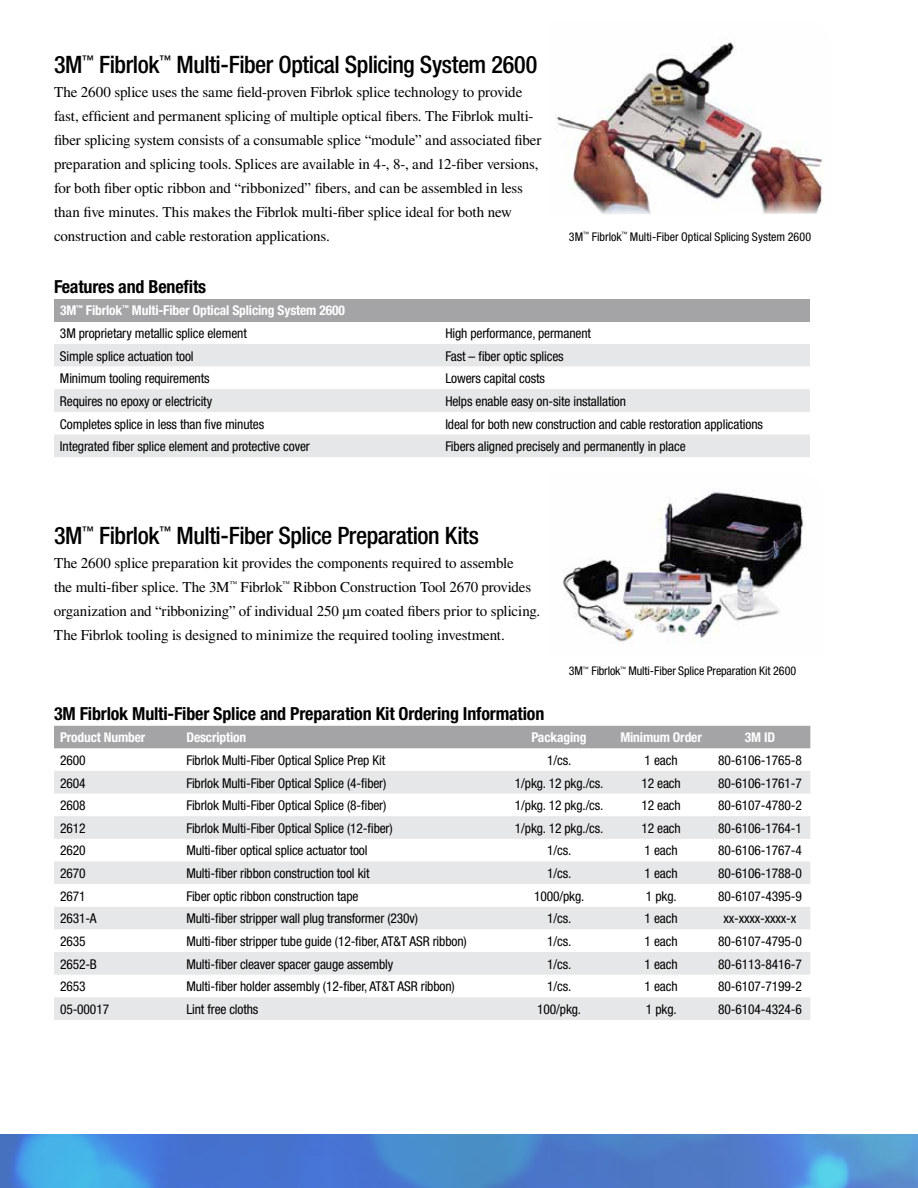
<style>
.page{position:relative;width:918px;height:1188px;background:#fff}
.page>*{position:absolute;margin:0;border:0;box-sizing:border-box;transform-origin:0 0}
.t1{font:500 condensed 24px "Helvetica Neue";letter-spacing:-.02em;color:#000}
.t2{font:700 condensed 18px "Helvetica Neue";letter-spacing:-.01em;color:#000}
.t3{font:15px/24px "Times";letter-spacing:-.01em;color:#000}
.t4{font:condensed 13.5px "Helvetica Neue";letter-spacing:-.01em;color:#000}
.t5{font:700 condensed 13.5px/22.6px "Helvetica Neue";letter-spacing:-.01em;color:#fff}
.t6{font:condensed 12px "Helvetica Neue";letter-spacing:-.005em;color:#000}
.s1{font-weight:400;color:#000}
</style>
<div class="page">
<img style="left:555px;top:42px;width:268px;height:172px">
<img style="left:563px;top:492px;width:241px;height:151px">
<div style="left:54px;top:725px;width:756px;height:24px;background:#e9e9e9"></div>
<div style="left:54px;top:726px;width:756px;height:22px;background:#a4a4a7"></div>
<svg style="left:54px;top:771px;width:756px;height:249px;fill:#edeeee"></svg>
<svg style="left:54px;top:861px;width:756px;height:114px;fill:#e6e7e8"></svg>
<svg style="left:54px;top:884px;width:756px;height:23px"></svg>
<div style="left:54px;top:299px;width:756px;height:22px;background:#a4a4a7"></div>
<div style="left:54px;top:344px;width:756px;height:22px;background:#e6e7e8"></div>
<svg style="left:54px;top:389px;width:756px;height:68px;fill:#e6e7e8"></svg>
<img style="left:0;top:1135px;width:918px;height:53px">
<h1 class="t1" style="left:54px;top:50px;width:485px">3M<sup>™</sup> Fibrlok<sup>™</sup> Multi-Fiber Optical Splicing System 2600</h1>
<p class="t3" style="left:54px;top:80px;width:489px">The 2600 splice uses the same field-proven Fibrlok splice technology to provide fast, efficient and permanent splicing of multiple optical fibers. The Fibrlok multi&shy;fiber splicing system consists of a consumable splice “module” and associated fiber preparation and splicing tools. Splices are available in 4-, 8-, and 12-fiber versions, for both fiber optic ribbon and “ribbonized” fibers, and can be assembled in less than five minutes. This makes the Fibrlok multi-fiber splice ideal for both new construction and cable restoration applications.</p>
<p class="t6" style="left:569px;top:229px;width:244px">3M<sup>™</sup> Fibrlok<sup>™</sup> Multi-Fiber Optical Splicing System 2600</p>
<h2 class="t2" style="left:54px;top:276px;width:154px">Features and Benefits</h2>
<p class="t5" style="left:60px;top:299px;width:286px">3M<sup>™</sup> Fibrlok<sup>™</sup> Multi-Fiber Optical Splicing System 2600<br><span class="s1">3M proprietary metallic splice element</span></p>
<p class="t4" style="left:445px;top:325px;width:147px">High performance, permanent</p>
<p class="t4" style="left:60px;top:348px;width:135px">Simple splice actuation tool</p>
<p class="t4" style="left:445px;top:348px;width:120px">Fast – fiber optic splices</p>
<p class="t4" style="left:60px;top:371px;width:151px">Minimum tooling requirements</p>
<p class="t4" style="left:445px;top:371px;width:101px">Lowers capital costs</p>
<p class="t4" style="left:60px;top:393px;width:154px">Requires no epoxy or electricity</p>
<p class="t4" style="left:445px;top:393px;width:182px">Helps enable easy on-site installation</p>
<p class="t4" style="left:60px;top:416px;width:206px">Completes splice in less than five minutes</p>
<p class="t4" style="left:445px;top:416px;width:319px">Ideal for both new construction and cable restoration applications</p>
<p class="t4" style="left:60px;top:439px;width:251px">Integrated fiber splice element and protective cover</p>
<p class="t4" style="left:445px;top:439px;width:242px">Fibers aligned precisely and permanently in place</p>
<h1 class="t1" style="left:54px;top:521px;width:427px">3M<sup>™</sup> Fibrlok<sup>™</sup> Multi-Fiber Splice Preparation Kits</h1>
<p class="t3" style="left:54px;top:551px;width:488px">The 2600 splice preparation kit provides the components required to assemble<br>the multi-fiber splice. The 3M<sup>™</sup> Fibrlok<sup>™</sup> Ribbon Construction Tool 2670 provides organization and “ribbonizing” of individual 250 µm coated fibers prior to splicing.<br>The Fibrlok tooling is designed to minimize the required tooling investment.</p>
<p class="t6" style="left:569px;top:664px;width:229px">3M<sup>™</sup> Fibrlok<sup>™</sup> Multi-Fiber Splice Preparation Kit 2600</p>
<h2 class="t2" style="left:54px;top:703px;width:492px">3M Fibrlok Multi-Fiber Splice and Preparation Kit Ordering Information</h2>
<p class="t5" style="left:60px;top:726px;width:87px">Product Number</p>
<p class="t5" style="left:186px;top:726px;width:61px">Description</p>
<p class="t5" style="left:531px;top:726px;width:57px">Packaging</p>
<p class="t5" style="left:620px;top:726px;width:83px">Minimum Order</p>
<p class="t5" style="left:745px;top:726px;width:32px">3M ID</p>
<p class="t4" style="left:60px;top:752px;width:27px">2600</p>
<p class="t4" style="left:186px;top:752px;width:200px">Fibrlok Multi-Fiber Optical Splice Prep Kit</p>
<p class="t4" style="left:547px;top:752px;width:26px">1/cs.</p>
<p class="t4" style="left:645px;top:752px;width:35px">1 each</p>
<p class="t4" style="left:718px;top:752px;width:85px">80-6106-1765-8</p>
<p class="t4" style="left:60px;top:775px;width:27px">2604</p>
<p class="t4" style="left:186px;top:775px;width:202px">Fibrlok Multi-Fiber Optical Splice (4-fiber)</p>
<p class="t4" style="left:515px;top:775px;width:90px">1/pkg. 12 pkg./cs.</p>
<p class="t4" style="left:641px;top:775px;width:41px">12 each</p>
<p class="t4" style="left:718px;top:775px;width:85px">80-6106-1761-7</p>
<p class="t4" style="left:60px;top:798px;width:27px">2608</p>
<p class="t4" style="left:186px;top:798px;width:202px">Fibrlok Multi-Fiber Optical Splice (8-fiber)</p>
<p class="t4" style="left:515px;top:798px;width:90px">1/pkg. 12 pkg./cs.</p>
<p class="t4" style="left:641px;top:798px;width:41px">12 each</p>
<p class="t4" style="left:718px;top:798px;width:85px">80-6107-4780-2</p>
<p class="t4" style="left:60px;top:820px;width:27px">2612</p>
<p class="t4" style="left:186px;top:820px;width:208px">Fibrlok Multi-Fiber Optical Splice (12-fiber)</p>
<p class="t4" style="left:515px;top:820px;width:90px">1/pkg. 12 pkg./cs.</p>
<p class="t4" style="left:641px;top:820px;width:41px">12 each</p>
<p class="t4" style="left:718px;top:820px;width:85px">80-6106-1764-1</p>
<p class="t4" style="left:60px;top:843px;width:27px">2620</p>
<p class="t4" style="left:186px;top:843px;width:183px">Multi-fiber optical splice actuator tool</p>
<p class="t4" style="left:547px;top:843px;width:26px">1/cs.</p>
<p class="t4" style="left:645px;top:843px;width:35px">1 each</p>
<p class="t4" style="left:718px;top:843px;width:85px">80-6106-1767-4</p>
<p class="t4" style="left:60px;top:866px;width:27px">2670</p>
<p class="t4" style="left:186px;top:866px;width:185px">Multi-fiber ribbon construction tool kit</p>
<p class="t4" style="left:547px;top:866px;width:26px">1/cs.</p>
<p class="t4" style="left:645px;top:866px;width:35px">1 each</p>
<p class="t4" style="left:718px;top:866px;width:85px">80-6106-1788-0</p>
<p class="t4" style="left:60px;top:888px;width:27px">2671</p>
<p class="t4" style="left:186px;top:888px;width:174px">Fiber optic ribbon construction tape</p>
<p class="t4" style="left:534px;top:888px;width:52px">1000/pkg.</p>
<p class="t4" style="left:646px;top:888px;width:32px">1 pkg.</p>
<p class="t4" style="left:718px;top:888px;width:85px">80-6107-4395-9</p>
<p class="t4" style="left:60px;top:911px;width:38px">2631-A</p>
<p class="t4" style="left:186px;top:911px;width:233px">Multi-fiber stripper wall plug transformer (230v)</p>
<p class="t4" style="left:547px;top:911px;width:26px">1/cs.</p>
<p class="t4" style="left:645px;top:911px;width:35px">1 each</p>
<p class="t4" style="left:724px;top:911px;width:74px">xx-xxxx-xxxx-x</p>
<p class="t4" style="left:60px;top:933px;width:27px">2635</p>
<p class="t4" style="left:186px;top:933px;width:282px">Multi-fiber stripper tube guide (12-fiber, AT&amp;T ASR ribbon)</p>
<p class="t4" style="left:547px;top:933px;width:26px">1/cs.</p>
<p class="t4" style="left:645px;top:933px;width:35px">1 each</p>
<p class="t4" style="left:718px;top:933px;width:85px">80-6107-4795-0</p>
<p class="t4" style="left:60px;top:956px;width:39px">2652-B</p>
<p class="t4" style="left:186px;top:956px;width:208px">Multi-fiber cleaver spacer gauge assembly</p>
<p class="t4" style="left:547px;top:956px;width:26px">1/cs.</p>
<p class="t4" style="left:645px;top:956px;width:35px">1 each</p>
<p class="t4" style="left:718px;top:956px;width:85px">80-6113-8416-7</p>
<p class="t4" style="left:60px;top:979px;width:27px">2653</p>
<p class="t4" style="left:186px;top:979px;width:270px">Multi-fiber holder assembly (12-fiber, AT&amp;T ASR ribbon)</p>
<p class="t4" style="left:547px;top:979px;width:26px">1/cs.</p>
<p class="t4" style="left:645px;top:979px;width:35px">1 each</p>
<p class="t4" style="left:718px;top:979px;width:85px">80-6107-7199-2</p>
<p class="t4" style="left:60px;top:1001px;width:51px">05-00017</p>
<p class="t4" style="left:186px;top:1001px;width:73px">Lint free cloths</p>
<p class="t4" style="left:537px;top:1001px;width:45px">100/pkg.</p>
<p class="t4" style="left:646px;top:1001px;width:32px">1 pkg.</p>
<p class="t4" style="left:718px;top:1001px;width:85px">80-6104-4324-6</p>
</div>
